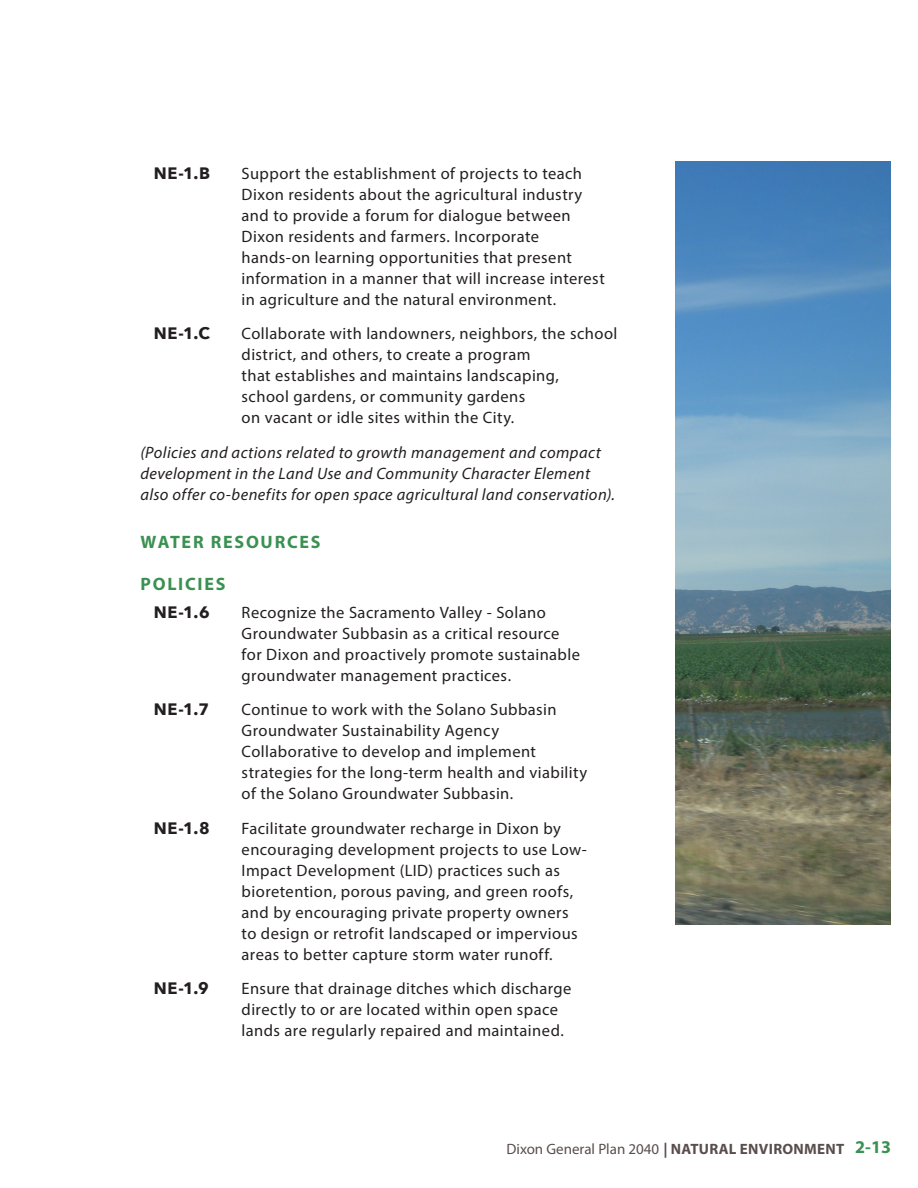
<style>
.page{position:relative;width:918px;height:1188px;background:#fff}
.page>*{position:absolute;margin:0;border:0;box-sizing:border-box;transform-origin:0 0}
.Heading_3{font:700 18px "Myriad Pro";letter-spacing:.095em;color:#3a9151}
.NE_no_shade{font:16.5px/21px "Myriad Pro";letter-spacing:.025em;color:#231f20}
.t1{font:italic 16.5px/21px "Myriad Pro";letter-spacing:.025em;color:#231f20}
.NE_no_shade-2{font:700 16.5px "Avenir Next";letter-spacing:.04em;color:#231f20}
.t2{font:15px "Myriad Pro";color:#5a4e4c}
.s1{font-weight:700}
.s2{font-weight:700;font-size:18px;color:#3a9151}
</style>
<div class="page">
<img style="left:675px;top:162px;width:216px;height:762px">
<p class="NE_no_shade-2" style="left:154px;top:158px;width:58px">NE-1.B</p>
<p class="NE_no_shade" style="left:242px;top:162px;width:365px">Support the establishment of projects to teach Dixon residents about the agricultural industry and to provide a forum for dialogue between Dixon residents and farmers. Incorporate hands-on learning opportunities that present information in a manner that will increase interest in agriculture and the natural environment.</p>
<p class="NE_no_shade-2" style="left:154px;top:319px;width:58px">NE-1.C</p>
<p class="NE_no_shade" style="left:242px;top:323px;width:377px">Collaborate with landowners, neighbors, the school district, and others, to create a program<br>that establishes and maintains landscaping,<br>school gardens, or community gardens<br>on vacant or idle sites within the City.</p>
<p class="t1" style="left:140px;top:441px;width:476px">(Policies and actions related to growth management and compact development in the Land Use and Community Character Element also offer co-benefits for open space agricultural land conservation).</p>
<p class="Heading_3" style="left:141px;top:530px;width:181px">WATER RESOURCES</p>
<p class="Heading_3" style="left:141px;top:572px;width:87px">POLICIES</p>
<p class="NE_no_shade-2" style="left:154px;top:598px;width:57px">NE-1.6</p>
<p class="NE_no_shade" style="left:242px;top:601px;width:340px">Recognize the Sacramento Valley - Solano Groundwater Subbasin as a critical resource for Dixon and proactively promote sustainable groundwater management practices.</p>
<p class="NE_no_shade-2" style="left:154px;top:695px;width:57px">NE-1.7</p>
<p class="NE_no_shade" style="left:242px;top:699px;width:347px">Continue to work with the Solano Subbasin Groundwater Sustainability Agency Collaborative to develop and implement strategies for the long-term health and viability of the Solano Groundwater Subbasin.</p>
<p class="NE_no_shade-2" style="left:154px;top:814px;width:57px">NE-1.8</p>
<p class="NE_no_shade" style="left:242px;top:817px;width:347px">Facilitate groundwater recharge in Dixon by encouraging development projects to use Low-Impact Development (LID) practices such as bioretention, porous paving, and green roofs, and by encouraging private property owners to design or retrofit landscaped or impervious areas to better capture storm water runoff.</p>
<p class="NE_no_shade-2" style="left:154px;top:974px;width:56px">NE-1.9</p>
<p class="NE_no_shade" style="left:242px;top:978px;width:331px">Ensure that drainage ditches which discharge directly to or are located within open space lands are regularly repaired and maintained.</p>
<p class="t2" style="left:507px;top:1140px;width:386px">Dixon General Plan 2040 <span class="s1">| NATURAL ENVIRONMENT</span> <span class="s2">2-13</span></p>
</div>
